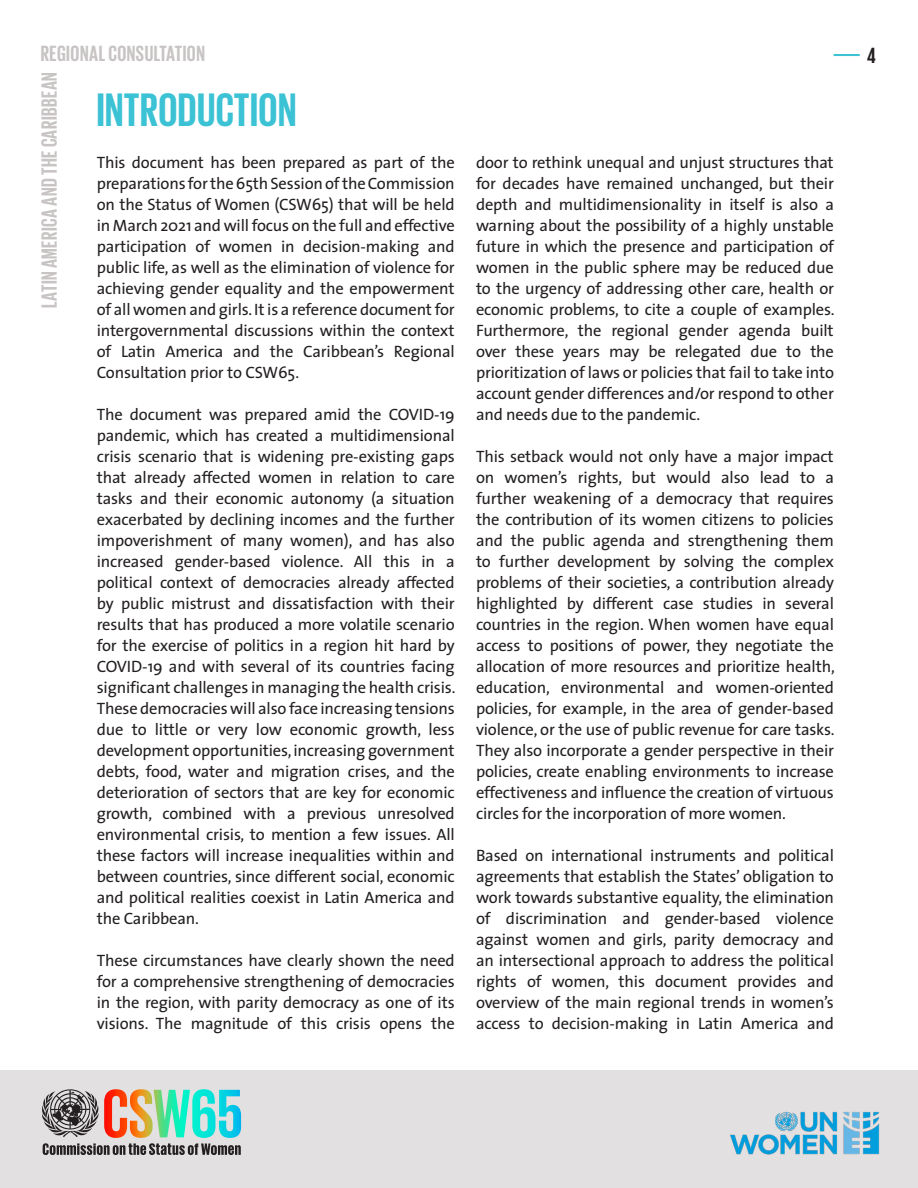
<style>
.page{position:relative;width:918px;height:1188px;background:#fff}
.page>*{position:absolute;margin:0;border:0;box-sizing:border-box;transform-origin:0 0}
.t1{font:700 48px "Giorgio Sans";letter-spacing:.01em;color:#3bc2d4}
.t2{font:700 22.5px "Giorgio Sans";letter-spacing:.025em;color:#c8c4c4}
.t3{font:700 22.5px "Giorgio Sans";color:#3bc2d4;scale:2 1}
.t4{font:16.5px/21px "The Sans";letter-spacing:-.01em;color:#231f20;text-align:justify}
.s1{color:#231f20}
</style>
<div class="page">
<div style="left:0;top:1070px;width:918px;height:118px;background:#e2e0e0"></div>
<img style="left:730px;top:1111px;width:150px;height:44px">
<svg style="left:42px;top:1089px;width:199px;height:66px"></svg>
<h2 class="t2" style="left:41px;top:43px;width:166px">REGIONAL CONSULTATION</h2>
<h2 class="t3" style="left:833px;top:44px;width:23px">— <span class="s1">4</span></h2>
<h2 class="t2" style="left:38px;top:308px;width:237px;rotate:-90deg">LATIN AMERICA AND THE CARIBBEAN</h2>
<h1 class="t1" style="left:97px;top:86px;width:201px">INTRODUCTION</h1>
<p class="t4" style="left:97px;top:151px;width:360px">This document has been prepared as part of the preparations for the 65th Session of the Commission on the Status of Women (CSW65) that will be held in March 2021 and will focus on the full and effective participation of women in decision-making and public life, as well as the elimination of violence for achieving gender equality and the empowerment of all women and girls. It is a reference document for intergovernmental discussions within the context of Latin America and the Caribbean’s Regional Consultation prior to CSW65.</p>
<p class="t4" style="left:97px;top:403px;width:360px">The document was prepared amid the COVID-19 pandemic, which has created a multidimensional crisis scenario that is widening pre-existing gaps that already affected women in relation to care tasks and their economic autonomy (a situation exacerbated by declining incomes and the further impoverishment of many women), and has also increased gender‑based violence. All this in a political context of democracies already affected by public mistrust and dissatisfaction with their results that has produced a more volatile scenario for the exercise of politics in a region hit hard by COVID-19 and with several of its countries facing significant challenges in managing the health crisis.<br>These democracies will also face increasing tensions due to little or very low economic growth, less development opportunities, increasing government debts, food, water and migration crises, and the deterioration of sectors that are key for economic growth, combined with a previous unresolved environmental crisis, to mention a few issues. All these factors will increase inequalities within and between countries, since different social, economic and political realities coexist in Latin America and the Caribbean.</p>
<p class="t4" style="left:97px;top:950px;width:360px">These circumstances have clearly shown the need for a comprehensive strengthening of democracies in the region, with parity democracy as one of its visions. The magnitude of this crisis opens the</p>
<p class="t4" style="left:476px;top:152px;width:360px">door to rethink unequal and unjust structures that for decades have remained unchanged, but their depth and multidimensionality in itself is also a warning about the possibility of a highly unstable future in which the presence and participation of women in the public sphere may be reduced due to the urgency of addressing other care, health or economic problems, to cite a couple of examples.<br>Furthermore, the regional gender agenda built over these years may be relegated due to the prioritization of laws or policies that fail to take into account gender differences and/or respond to other and needs due to the pandemic.</p>
<p class="t4" style="left:476px;top:446px;width:360px">This setback would not only have a major impact on women’s rights, but would also lead to a further weakening of a democracy that requires the contribution of its women citizens to policies and the public agenda and strengthening them to further development by solving the complex problems of their societies, a contribution already highlighted by different case studies in several countries in the region. When women have equal access to positions of power, they negotiate the allocation of more resources and prioritize health, education, environmental and women-oriented policies, for example, in the area of gender-based violence, or the use of public revenue for care tasks.<br>They also incorporate a gender perspective in their policies, create enabling environments to increase effectiveness and influence the creation of virtuous circles for the incorporation of more women.</p>
<p class="t4" style="left:476px;top:845px;width:360px">Based on international instruments and political agreements that establish the States’ obligation to work towards substantive equality, the elimination of discrimination and gender‑based violence against women and girls, parity democracy and an intersectional approach to address the political rights of women, this document provides and overview of the main regional trends in women’s access to decision-making in Latin America and</p>
</div>
